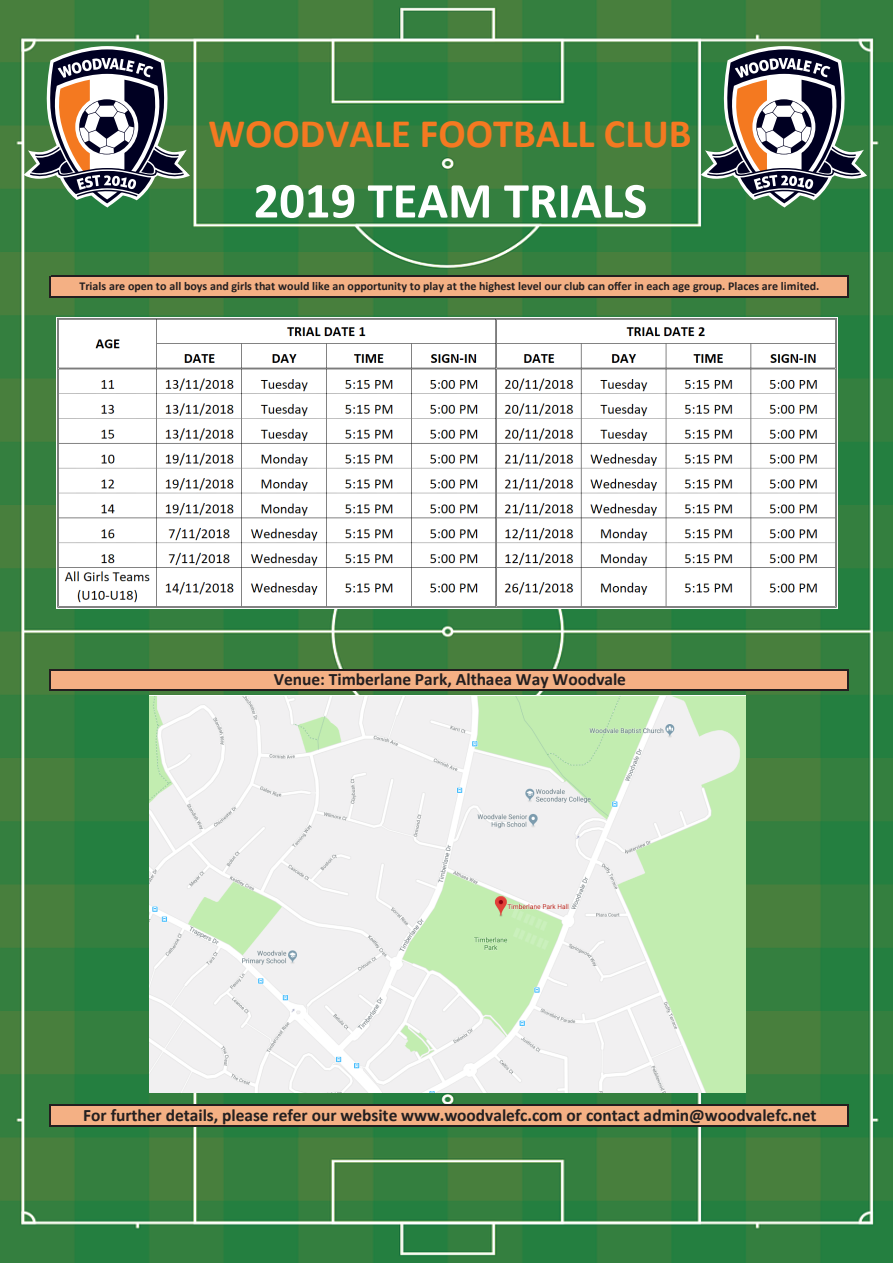
<style>
.page{position:relative;width:893px;height:1263px;background:#fff}
.page>*{position:absolute;margin:0;border:0;box-sizing:border-box;transform-origin:0 0}
.t1{font:700 50.7px "Calibri";color:#fff}
.t2{font:700 40.5px "Calibri";color:#f47921}
.t3{font:700 17.4px "Calibri";letter-spacing:-.005em;color:#231f20}
.t4{font:700 12px "Calibri";color:#231f20}
</style>
<div class="page">
<img style="left:0;top:0;width:893px;height:1263px">
<div style="left:50px;top:276px;width:798px;height:21px;background:#f4b084"></div>
<div style="left:50px;top:670px;width:798px;height:21px;background:#f4b084"></div>
<div style="left:50px;top:1105px;width:798px;height:22px;background:#f4b084"></div>
<svg style="left:50px;top:276px;width:1px;height:22px"></svg>
<hr style="left:847px;top:277px;width:2px;height:21px;background:#231f20">
<svg style="left:50px;top:669px;width:1px;height:22px"></svg>
<hr style="left:847px;top:670px;width:2px;height:21px;background:#231f20">
<svg style="left:50px;top:1104px;width:1px;height:23px"></svg>
<hr style="left:847px;top:1105px;width:2px;height:22px;background:#231f20">
<hr style="left:51px;top:276px;width:798px;height:1px;background:#231f20">
<hr style="left:51px;top:296px;width:798px;height:2px;background:#231f20">
<hr style="left:51px;top:669px;width:798px;height:1px;background:#231f20">
<hr style="left:51px;top:690px;width:798px;height:1px;background:#231f20">
<hr style="left:51px;top:1104px;width:798px;height:1px;background:#231f20">
<hr style="left:51px;top:1126px;width:798px;height:1px;background:#231f20">
<svg style="left:24px;top:46px;width:166px;height:162px"></svg>
<svg style="left:701px;top:46px;width:166px;height:162px"></svg>
<img style="left:149px;top:696px;width:596px;height:396px">
<img style="left:57px;top:318px;width:780px;height:291px">
<h2 class="t2" style="left:208px;top:105px;width:485px">WOODVALE FOOTBALL CLUB</h2>
<h1 class="t1" style="left:253px;top:165px;width:395px">2019 TEAM TRIALS</h1>
<p class="t4" style="left:79px;top:278px;width:741px">Trials are open to all boys and girls that would like an opportunity to play at the highest level our club can offer in each age group. Places are limited.</p>
<h3 class="t3" style="left:274px;top:667px;width:354px">Venue: Timberlane Park, Althaea Way Woodvale</h3>
<h3 class="t3" style="left:83px;top:1103px;width:735px">For further details, please refer our website www.woodvalefc.com or contact admin@woodvalefc.net</h3>
</div>
